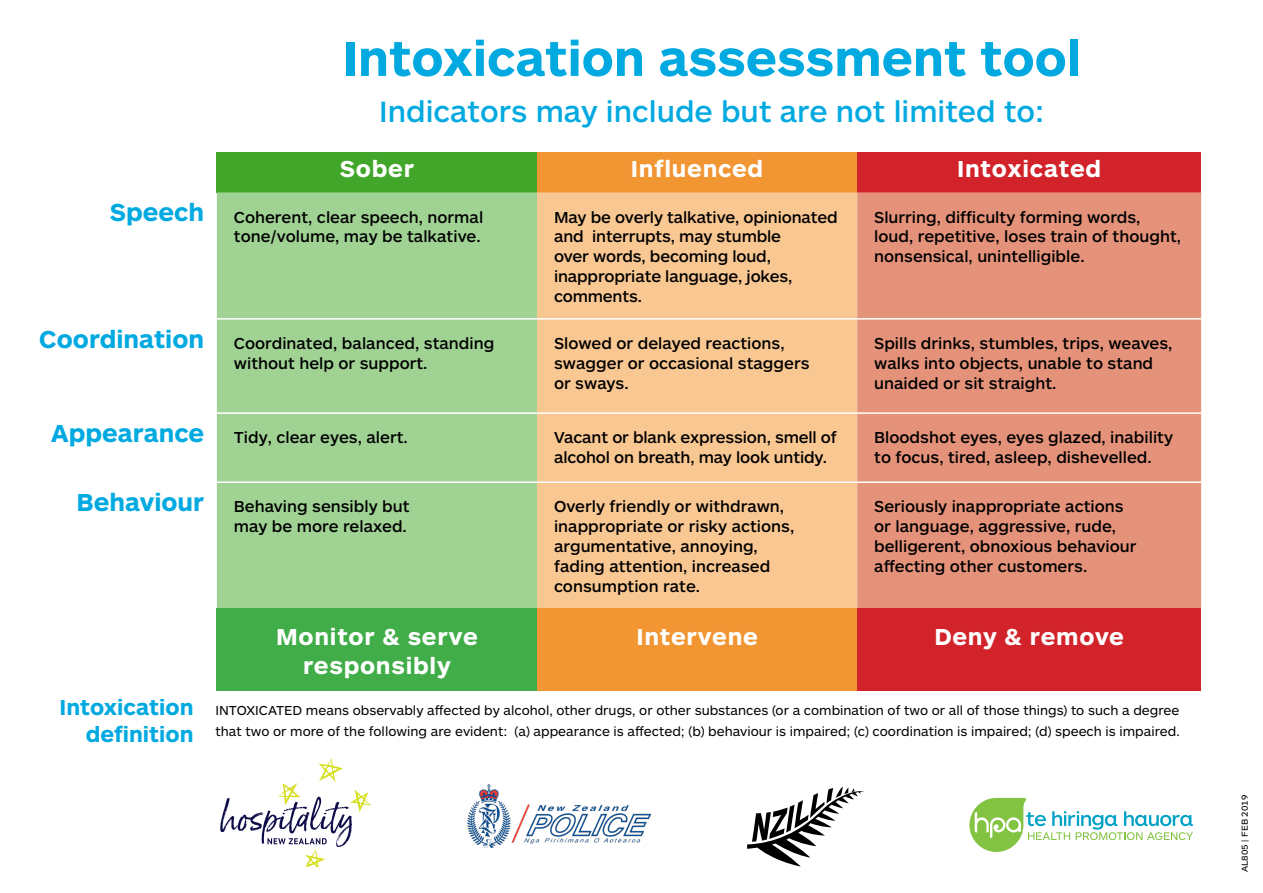
<style>
.page{position:relative;width:1263px;height:893px;background:#fff}
.page>*{position:absolute;margin:0;border:0;box-sizing:border-box;transform-origin:0 0}
.t1{font:700 50.85px "ARS Maquette Pro";color:#00a9e0}
.t2{font:500 30.45px "ARS Maquette Pro";color:#00a9e0}
.t3{font:700 24px/28.8px "ARS Maquette Pro";letter-spacing:.03em;color:#fff;text-align:center}
.t4{font:700 22.5px/27px "ARS Maquette Pro";color:#00a9e0;text-align:right}
.t5{font:500 16.5px/19.8px "ARS Maquette Pro";color:#000}
.t6{font:13.5px/21px "ARS Maquette Pro";color:#000}
.t7{font:9px "ARS Maquette Pro";color:#000;scale:1.05 1}
.s1{font-weight:700;font-size:25.5px;color:#00a9e0}
</style>
<div class="page">
<svg style="left:747px;top:787px;width:118px;height:79px"></svg>
<img style="left:467px;top:785px;width:184px;height:62px">
<svg style="left:220px;top:758px;width:152px;height:108px"></svg>
<div style="left:217px;top:152px;width:320px;height:40px;background:#41a62a"></div>
<div style="left:537px;top:152px;width:320px;height:40px;background:#f29633"></div>
<div style="left:857px;top:152px;width:344px;height:40px;background:#d2232a"></div>
<div style="left:217px;top:192px;width:320px;height:417px;background:#a0d294"></div>
<div style="left:537px;top:192px;width:320px;height:417px;background:#f9c792"></div>
<div style="left:857px;top:192px;width:344px;height:417px;background:#e5927a"></div>
<div style="left:217px;top:609px;width:320px;height:82px;background:#41ad49"></div>
<div style="left:537px;top:609px;width:320px;height:82px;background:#f29633"></div>
<div style="left:857px;top:609px;width:344px;height:82px;background:#d2232a"></div>
<hr style="left:217px;top:318px;width:320px;height:2px;background:#fff">
<hr style="left:537px;top:318px;width:320px;height:2px;background:#fff">
<hr style="left:857px;top:318px;width:344px;height:2px;background:#fff">
<hr style="left:217px;top:412px;width:320px;height:2px;background:#fff">
<hr style="left:537px;top:412px;width:320px;height:2px;background:#fff">
<hr style="left:857px;top:412px;width:344px;height:2px;background:#fff">
<hr style="left:217px;top:481px;width:320px;height:2px;background:#fff">
<hr style="left:537px;top:481px;width:320px;height:2px;background:#fff">
<hr style="left:857px;top:481px;width:344px;height:2px;background:#fff">
<svg style="left:969px;top:798px;width:224px;height:54px"></svg>
<h1 class="t1" style="left:342px;top:25px;width:740px">Intoxication assessment tool</h1>
<h2 class="t2" style="left:379px;top:92px;width:666px">Indicators may include but are not limited to:</h2>
<h3 class="t3" style="left:340px;top:153px;width:76px">Sober</h3>
<h3 class="t3" style="left:631px;top:153px;width:134px">Influenced</h3>
<h3 class="t3" style="left:957px;top:153px;width:145px">Intoxicated</h3>
<p class="t5" style="left:110px;top:206px;width:375px;text-align:right"><span class="s1">Speech</span> Coherent, clear speech, normal tone/volume, may be talkative.</p>
<p class="t5" style="left:554px;top:206px;width:285px">May be overly talkative, opinionated and interrupts, may stumble<br>over words, becoming loud, inappropriate language, jokes, comments.</p>
<p class="t5" style="left:874px;top:206px;width:308px">Slurring, difficulty forming words, loud, repetitive, loses train of thought, nonsensical, unintelligible.</p>
<p class="t5" style="left:234px;top:333px;width:262px;text-indent:-195px"><span class="s1">Coordination</span> Coordinated, balanced, standing without help or support.</p>
<p class="t5" style="left:554px;top:333px;width:257px">Slowed or delayed reactions, swagger or occasional staggers or sways.</p>
<p class="t5" style="left:874px;top:333px;width:300px">Spills drinks, stumbles, trips, weaves, walks into objects, unable to stand unaided or sit straight.</p>
<p class="t5" style="left:51px;top:427px;width:358px"><span class="s1">Appearance</span> Tidy, clear eyes, alert.</p>
<p class="t5" style="left:554px;top:427px;width:284px">Vacant or blank expression, smell of alcohol on breath, may look untidy.</p>
<p class="t5" style="left:874px;top:427px;width:300px">Bloodshot eyes, eyes glazed, inability to focus, tired, asleep, dishevelled.</p>
<p class="t5" style="left:77px;top:496px;width:334px;text-align:right"><span class="s1">Behaviour</span> Behaving sensibly but may be more relaxed.</p>
<p class="t5" style="left:554px;top:496px;width:242px">Overly friendly or withdrawn, inappropriate or risky actions, argumentative, annoying, fading attention, increased consumption rate.</p>
<p class="t5" style="left:874px;top:496px;width:264px">Seriously inappropriate actions or language, aggressive, rude, belligerent, obnoxious behaviour affecting other customers.</p>
<h3 class="t3" style="left:276px;top:621px;width:203px">Monitor &amp; serve responsibly</h3>
<h3 class="t3" style="left:636px;top:621px;width:123px">Intervene</h3>
<h3 class="t3" style="left:934px;top:621px;width:191px">Deny &amp; remove</h3>
<p class="t6" style="left:215px;top:699px;width:966px">INTOXICATED means observably affected by alcohol, other drugs, or other substances (or a combination of two or all of those things) to such a degree that two or more of the following are evident: (a) appearance is affected; (b) behaviour is impaired; (c) coordination is impaired; (d) speech is impaired.</p>
<h3 class="t4" style="left:60px;top:693px;width:135px">Intoxication definition</h3>
<p class="t7" style="left:1239px;top:872px;width:75px;rotate:-90deg">AL805 | FEB 2019</p>
</div>
